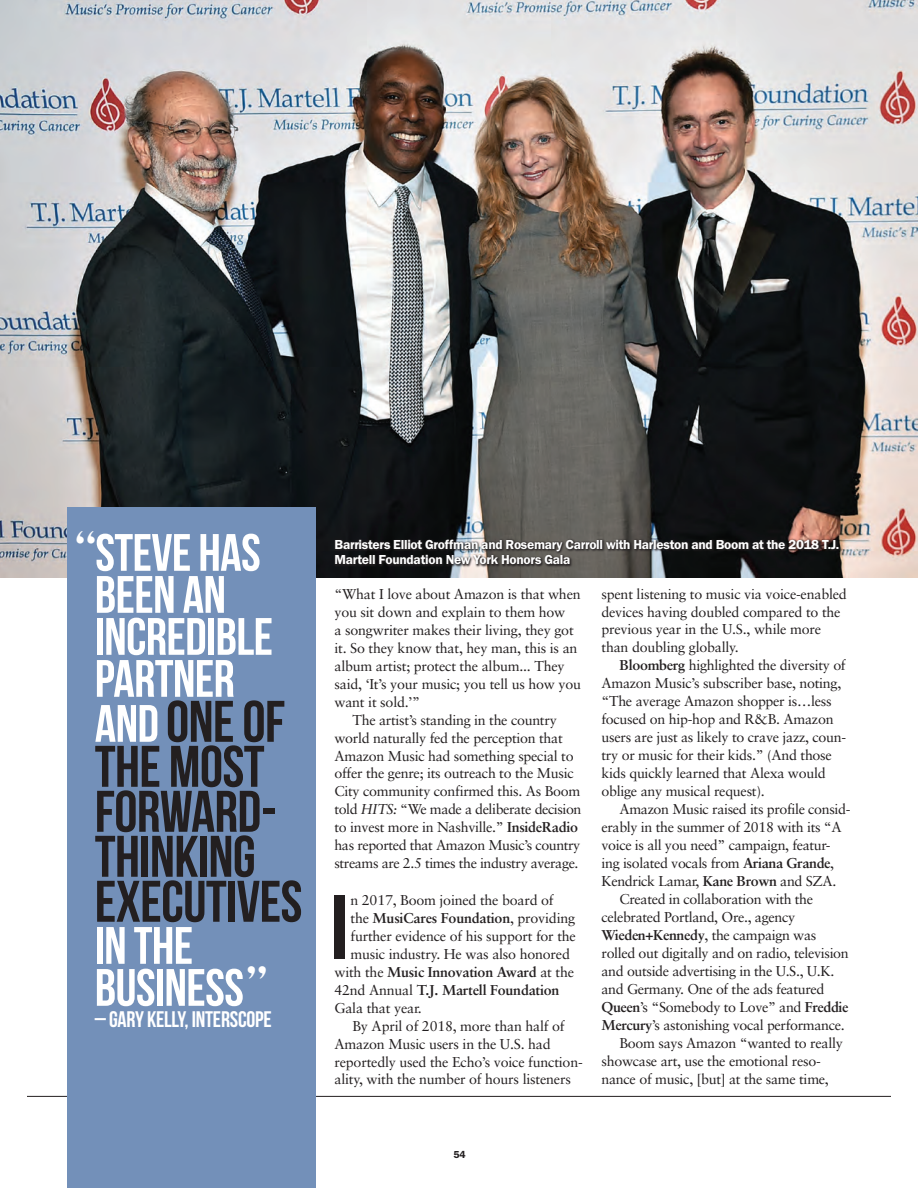
<style>
.page{position:relative;width:918px;height:1188px;background:#fff}
.page>*{position:absolute;margin:0;border:0;box-sizing:border-box;transform-origin:0 0}
.Body_Copy_2-story{font:91.35px "Bebas Neue";color:#231f20}
.Body_Copy_2-story-2{font:58.5px/45px "Bebas Neue";letter-spacing:-.01em;color:#231f20}
.Body_Copy_2-story-3{font:52.5px/42px "Bebas Neue";letter-spacing:-.01em;color:#fff;text-align:center}
.Body_Copy_2-story-4{font:22.5px "Bebas Neue";letter-spacing:-.01em;color:#fff}
.Body_Copy_2-story-5{font:14.25px/18px "Sabon";letter-spacing:-.02em;color:#231f20}
.Body_Copy_2-story-6{font:700 14.25px "Sabon";letter-spacing:-.015em;color:#231f20}
.Body_Copy_2-story-7{font:13.5px/15px "Franklin Gothic URW Dem";letter-spacing:-.02em;color:#fff}
.Body_Copy_2-story-8{font:10.5px "Franklin Gothic URW Dem";color:#231f20}
.s1{font-family:"B Minds One";font-size:43.5px}
.s2{font-size:52.5px;color:#fff}
.s3{font-style:italic}
.s4{font-weight:700}
.s5{font-weight:400}
</style>
<div class="page">
<hr style="left:27px;top:1096px;width:864px;height:1px;background:#231f20">
<img style="left:0;top:0;width:918px;height:578px">
<div style="left:68px;top:508px;width:248px;height:680px;background:#7390b9"></div>
<div style="left:334px;top:538px;width:508px;height:30px;background:#231f20;opacity:.91"></div>
<p class="Body_Copy_2-story-3" style="left:75px;top:531px;width:200px"><span class="s1">“</span>STEVE HAS<br>BEEN AN<br>INCREDIBLE<br>PARTNER</p>
<p class="Body_Copy_2-story-2" style="left:95px;top:698px;width:209px"><span class="s2">AND</span> ONE OF<br>THE MOST<br>FORWARD-<br>THINKING<br>EXECUTIVES</p>
<p class="Body_Copy_2-story-3" style="left:95px;top:924px;width:175px;text-align:left">IN THE<br>BUSINESS<span class="s1">”</span></p>
<p class="Body_Copy_2-story-4" style="left:95px;top:1007px;width:178px">– GARY KELLY, INTERSCOPE</p>
<p class="Body_Copy_2-story-7" style="left:334px;top:537px;width:506px">Barristers Elliot Groffman and Rosemary Carroll with Harleston and Boom at the 2018 T.J.<br>Martell Foundation New York Honors Gala</p>
<p class="Body_Copy_2-story-5" style="left:334px;top:584px;width:248px">“What I love about Amazon is that when you sit down and explain to them how<br>a songwriter makes their living, they got it. So they know that, hey man, this is an album artist; protect the album... They said, ‘It’s your music; you tell us how you want it sold.’”</p>
<p class="Body_Copy_2-story-5" style="left:334px;top:710px;width:249px;text-indent:18px">The artist’s standing in the country world naturally fed the perception that Amazon Music had something special to offer the genre; its outreach to the Music City community confirmed this. As Boom told <span class="s3">HITS:</span> “We made a deliberate decision to invest more in Nashville.” <span class="s4">InsideRadio </span>has reported that Amazon Music’s country streams are 2.5 times the industry average.</p>
<p class="Body_Copy_2-story" style="left:331px;top:877px;width:19px">I</p>
<p class="Body_Copy_2-story-5" style="left:350px;top:890px;width:205px">n 2017, Boom joined the board of</p>
<p class="Body_Copy_2-story-6" style="left:350px;top:909px;width:226px"><span class="s5">the</span> MusiCares Foundation<span class="s5">, providing</span></p>
<p class="Body_Copy_2-story-5" style="left:350px;top:926px;width:227px">further evidence of his support for the</p>
<p class="Body_Copy_2-story-5" style="left:350px;top:944px;width:221px">music industry. He was also honored</p>
<p class="Body_Copy_2-story-6" style="left:334px;top:963px;width:241px"><span class="s5">with the</span> Music Innovation Award <span class="s5">at the</span></p>
<p class="Body_Copy_2-story-6" style="left:334px;top:981px;width:227px"><span class="s5">42nd Annual</span> T.J. Martell Foundation</p>
<p class="Body_Copy_2-story-5" style="left:334px;top:998px;width:89px">Gala that year.</p>
<p class="Body_Copy_2-story-5" style="left:334px;top:1016px;width:250px;text-indent:18px">By April of 2018, more than half of Amazon Music users in the U.S. had reportedly used the Echo’s voice function&shy;ality, with the number of hours listeners</p>
<p class="Body_Copy_2-story-5" style="left:602px;top:584px;width:247px">spent listening to music via voice-enabled devices having doubled compared to the previous year in the U.S., while more than doubling globally.</p>
<p class="Body_Copy_2-story-5" style="left:602px;top:656px;width:246px;text-indent:18px"><span class="s4">Bloomberg</span> highlighted the diversity of Amazon Music’s subscriber base, noting, “The average Amazon shopper is…less focused on hip-hop and R&amp;B. Amazon users are just as likely to crave jazz, coun&shy;try or music for their kids.” (And those kids quickly learned that Alexa would oblige any musical request).</p>
<p class="Body_Copy_2-story-5" style="left:602px;top:800px;width:251px;text-indent:18px">Amazon Music raised its profile consid&shy;erably in the summer of 2018 with its “A voice is all you need” campaign, featur&shy;ing isolated vocals from <span class="s4">Ariana Grande</span>, Kendrick Lamar, <span class="s4">Kane Brown</span> and SZA.</p>
<p class="Body_Copy_2-story-5" style="left:602px;top:890px;width:249px;text-indent:18px">Created in collaboration with the celebrated Portland, Ore., agency <span class="s4">Wieden+Kennedy</span>, the campaign was rolled out digitally and on radio, television and outside advertising in the U.S., U.K. and Germany. One of the ads featured <span class="s4">Queen</span>’s “Somebody to Love” and <span class="s4">Freddie Mercury</span>’s astonishing vocal performance.</p>
<p class="Body_Copy_2-story-5" style="left:602px;top:1034px;width:243px;text-indent:18px">Boom says Amazon “wanted to really showcase art, use the emotional reso&shy;nance of music, [but] at the same time,</p>
<p class="Body_Copy_2-story-8" style="left:453px;top:1148px;width:14px">54</p>
</div>
